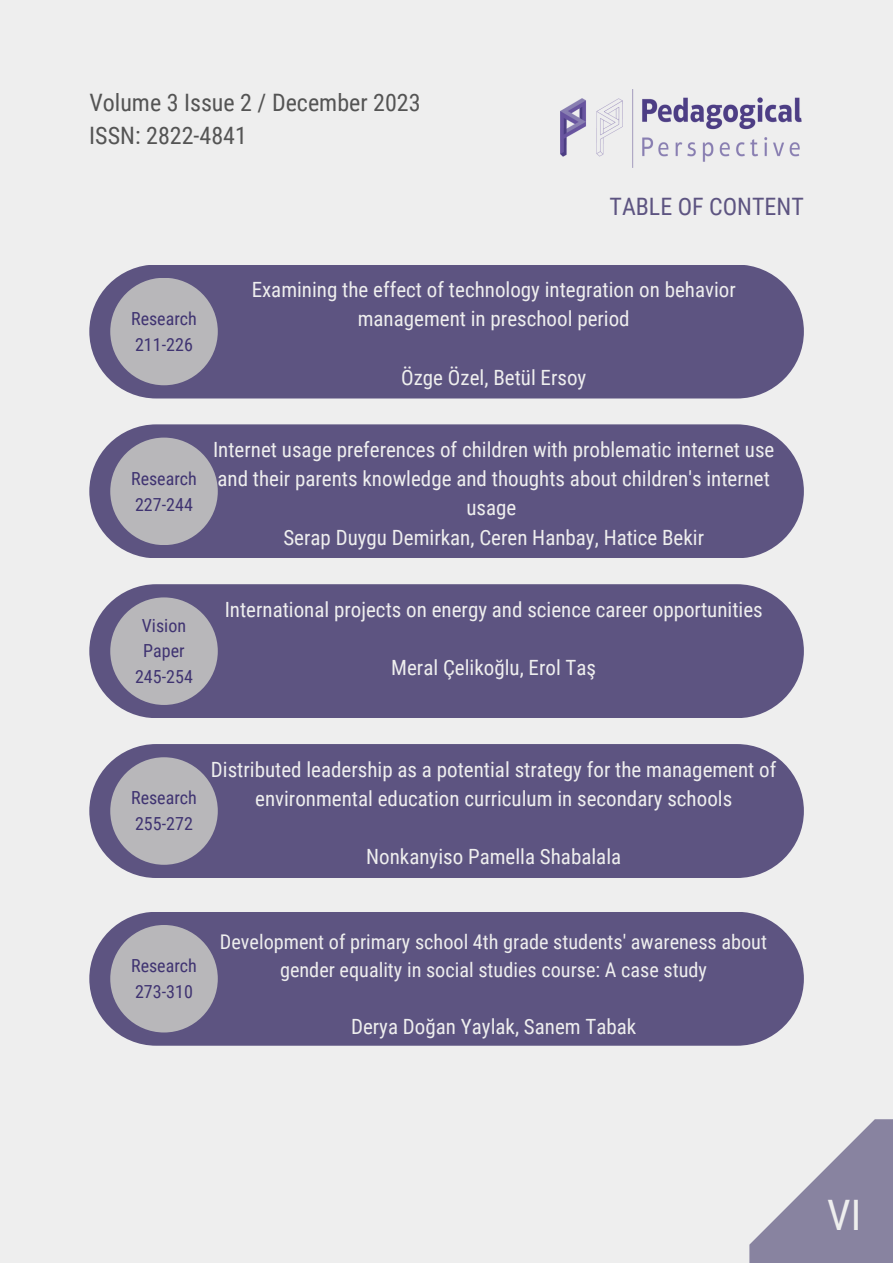
<style>
.page{position:relative;width:893px;height:1263px;background:#eee}
.page>*{position:absolute;margin:0;border:0;box-sizing:border-box;transform-origin:0 0}
.t1{font:42px "Roboto Condensed";color:#eee}
.t2{font:24px/33.2px "Roboto Condensed";color:#545454}
.t3{font:24px "Roboto Condensed";color:#5d5481}
.t4{font:21px/29.2px "Roboto Condensed";color:#eee;text-align:center}
.t5{font:20.25px/28.1px "Roboto Condensed";color:#eee;text-align:center}
.t6{font:18px/24.8px "Roboto Condensed";color:#3f3371}
</style>
<div class="page">
<svg style="left:749px;top:1119px;width:144px;height:144px"></svg>
<img style="left:560px;top:89px;width:242px;height:78px">
<div style="left:89px;top:265px;width:714px;height:133px;background:#5d5481;border-radius:67px"></div>
<div style="left:110px;top:278px;width:108px;height:107px;background:#b8b7ba;border-radius:50%"></div>
<div style="left:89px;top:424px;width:714px;height:134px;background:#5d5481;border-radius:67px"></div>
<div style="left:110px;top:438px;width:108px;height:107px;background:#b8b7ba;border-radius:50%"></div>
<div style="left:89px;top:584px;width:714px;height:134px;background:#5d5481;border-radius:67px"></div>
<div style="left:110px;top:597px;width:108px;height:108px;background:#b8b7ba;border-radius:50%"></div>
<div style="left:89px;top:744px;width:714px;height:134px;background:#5d5481;border-radius:67px"></div>
<div style="left:110px;top:757px;width:108px;height:108px;background:#b8b7ba;border-radius:50%"></div>
<div style="left:89px;top:912px;width:714px;height:134px;background:#5d5481;border-radius:67px"></div>
<div style="left:110px;top:925px;width:108px;height:107px;background:#b8b7ba;border-radius:50%"></div>
<p class="t2" style="left:89px;top:86px;width:333px">Volume 3 Issue 2 / December 2023<br>ISSN: 2822-4841</p>
<p class="t3" style="left:609px;top:193px;width:196px">TABLE OF CONTENT</p>
<p class="t6" style="left:131px;top:306px;width:67px">Research</p>
<h2 class="t6" style="left:135px;top:332px;width:59px">211-226</h2>
<h4 class="t4" style="left:252px;top:275px;width:485px">Examining the effect of technology integration on behavior management in preschool period</h4>
<h4 class="t4" style="left:401px;top:363px;width:187px">Özge Özel, Betül Ersoy</h4>
<p class="t6" style="left:131px;top:466px;width:67px">Research</p>
<p class="t6" style="left:135px;top:492px;width:59px">227-244</p>
<h4 class="t4" style="left:213px;top:435px;width:563px">Internet usage preferences of children with problematic internet use and their parents knowledge and thoughts about children's internet usage<br>Serap Duygu Demirkan, Ceren Hanbay, Hatice Bekir</h4>
<p class="t6" style="left:142px;top:614px;width:46px">Vision<br>Paper</p>
<p class="t6" style="left:135px;top:664px;width:59px">245-254</p>
<h4 class="t4" style="left:225px;top:595px;width:539px">International projects on energy and science career opportunities</h4>
<h4 class="t4" style="left:391px;top:653px;width:206px">Meral Çelikoğlu, Erol Taş</h4>
<p class="t6" style="left:131px;top:786px;width:67px">Research</p>
<p class="t6" style="left:135px;top:812px;width:59px">255-272</p>
<h4 class="t4" style="left:211px;top:755px;width:567px">Distributed leadership as a potential strategy for the management of environmental education curriculum in secondary schools</h4>
<h4 class="t4" style="left:366px;top:842px;width:256px">Nonkanyiso Pamella Shabalala</h4>
<p class="t6" style="left:131px;top:953px;width:67px">Research</p>
<p class="t6" style="left:135px;top:979px;width:59px">273-310</p>
<h4 class="t5" style="left:220px;top:928px;width:549px">Development of primary school 4th grade students' awareness about gender equality in social studies course: A case study</h4>
<h4 class="t4" style="left:351px;top:1012px;width:287px">Derya Doğan Yaylak, Sanem Tabak</h4>
<p class="t1" style="left:827px;top:1191px;width:36px">VI</p>
</div>
